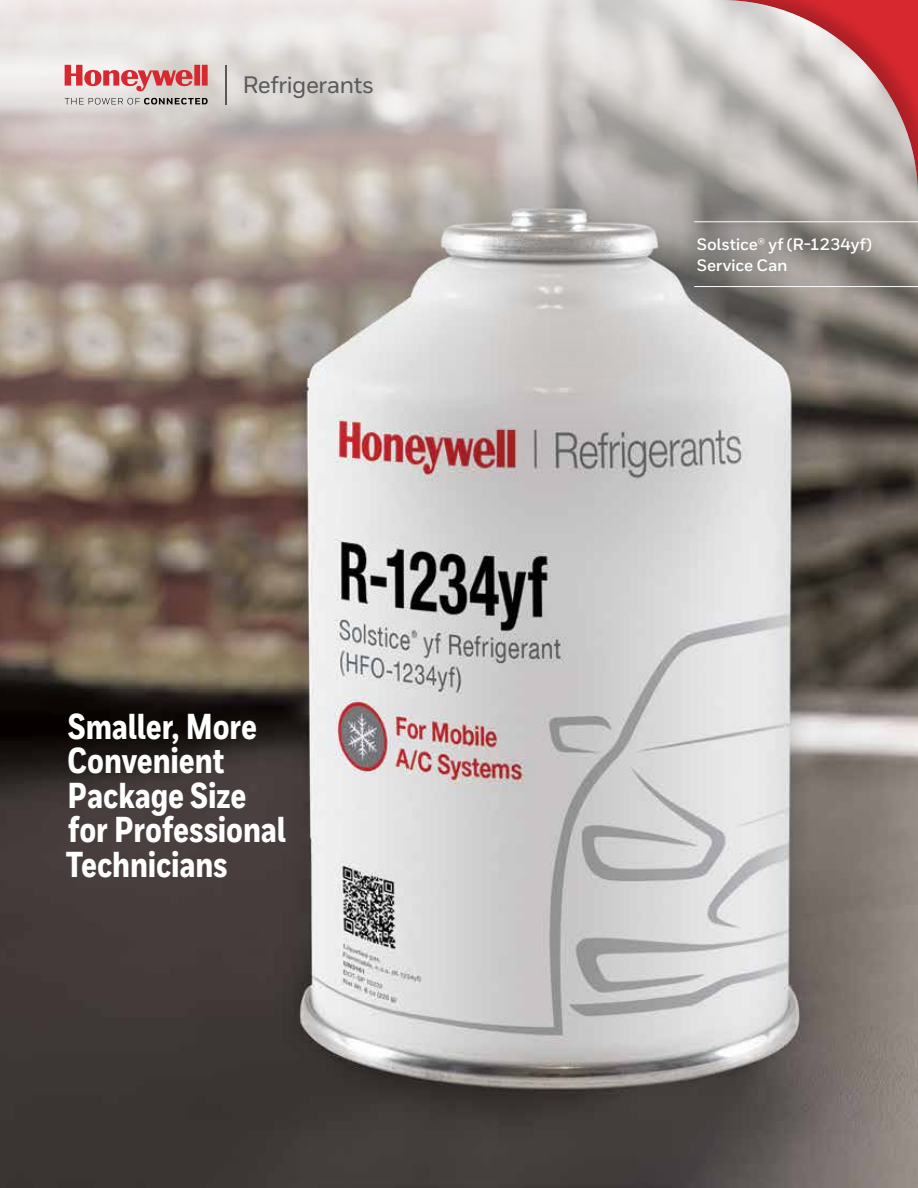
<style>
.page{position:relative;width:918px;height:1188px;background:#fff}
.page>*{position:absolute;margin:0;border:0;box-sizing:border-box;transform-origin:0 0}
.t1{font:800 36px/34.5px "Honeywell Cond";letter-spacing:-.005em;color:#fff}
.t2{font:500 23.7px "Honeywell Sans";letter-spacing:-.025em;color:#58595b}
.t3{font:700 16.5px/21px "Honeywell Sans";letter-spacing:-.01em;color:#fff}
</style>
<div class="page">
<img style="left:0;top:0;width:918px;height:1188px">
<div style="left:333px;top:0;width:585px;height:585px;background:#000;opacity:.2"></div>
<svg style="left:65px;top:65px;width:143px;height:27px;background:#df9596"></svg>
<svg style="left:65px;top:98px;width:143px;height:7px"></svg>
<hr style="left:226px;top:65px;width:1px;height:39px;background:#58595b">
<div style="left:668px;top:190px;width:250px;height:128px;background:#000;opacity:.75"></div>
<hr style="left:694px;top:221px;width:224px;height:1px;background:#fff">
<hr style="left:694px;top:286px;width:224px;height:1px;background:#fff">
<p class="t2" style="left:243px;top:70px;width:133px">Refrigerants</p>
<p class="t1" style="left:66px;top:710px;width:221px">Smaller, More<br>Convenient<br>Package Size for Professional<br>Technicians</p>
<p class="t3" style="left:697px;top:234px;width:177px">Solstice® yf (R-1234yf)<br>Service Can</p>
</div>
